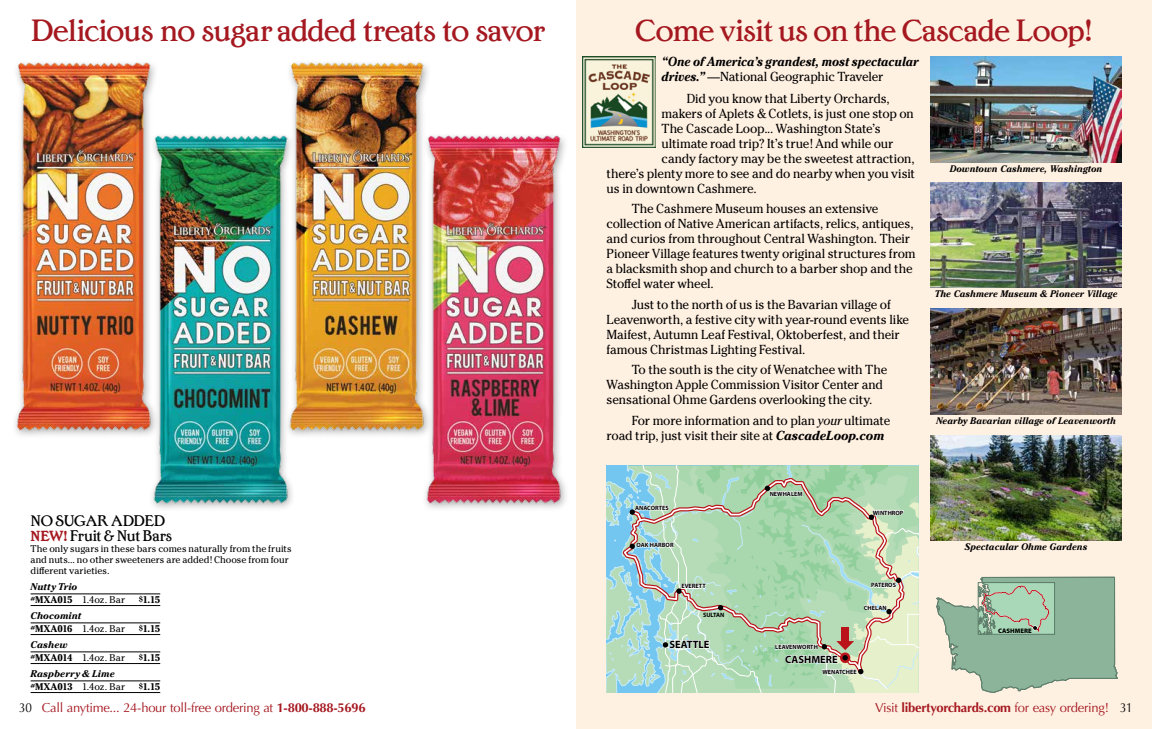
<style>
.page{position:relative;width:1152px;height:729px;background:#fff}
.page>*{position:absolute;margin:0;border:0;box-sizing:border-box;transform-origin:0 0}
.t1{font:32px "Edwardian Medium Plain";letter-spacing:-.02em;color:#a51820}
.t2{font:16px/15px "Edwardian Medium Plain";letter-spacing:-.025em;color:#000}
.t3{font:13px/15px "Cheltenham ITC Pro";letter-spacing:-.015em;color:#000}
.t4{font:13px "Optima";letter-spacing:-.02em;color:#a51820}
.t5{font:italic 700 13px/14.5px "Cheltenham ITC Pro";letter-spacing:-.015em;color:#000;scale:.92 1}
.t6{font:700 10.7px "Myriad Pro";color:#000}
.t7{font:9.7px/11px "Cheltenham ITC Pro";color:#000}
.t8{font:italic 700 9.7px/13px "Cheltenham ITC Pro";letter-spacing:.005em;color:#000}
.t9{font:700 9.7px "Cheltenham ITC Pro";letter-spacing:-.04em;color:#000}
.t10{font:italic 700 9.5px "Cheltenham ITC Pro";color:#000}
.t11{font:900 6.5px "Myriad Pro";color:#000}
.t12{font:700 6.2px "Myriad Pro";color:#000}
.s1{font-weight:400;font-style:normal}
.s2{font-style:italic}
.s3{font-weight:700;font-style:italic}
.s4{font-family:"Edwardian";font-weight:500;font-size:15.2px;color:#a51820}
.s5{font-style:normal;font-size:8px}
.s6{font-style:normal}
.s7{font-size:8px}
.s8{font-weight:700;font-size:8px}
.s9{font-weight:700}
.s10{color:#000}
</style>
<div class="page">
<div style="left:576px;top:0;width:576px;height:729px;background:#fff1e2"></div>
<hr style="left:31px;top:594px;width:129px;height:1px;background:#000">
<hr style="left:31px;top:605px;width:129px;height:1px;background:#000">
<hr style="left:31px;top:623px;width:129px;height:1px;background:#000">
<hr style="left:31px;top:634px;width:129px;height:1px;background:#000">
<hr style="left:31px;top:652px;width:129px;height:1px;background:#000">
<hr style="left:31px;top:663px;width:129px;height:1px;background:#000">
<hr style="left:31px;top:681px;width:129px;height:1px;background:#000">
<hr style="left:31px;top:692px;width:129px;height:1px;background:#000">
<img style="left:289px;top:62px;width:139px;height:374px">
<img style="left:152px;top:127px;width:149px;height:382px">
<img style="left:15px;top:62px;width:150px;height:381px">
<img style="left:416px;top:127px;width:150px;height:382px">
<img style="left:931px;top:57px;width:190px;height:105px">
<svg style="left:607px;top:466px;width:312px;height:227px;background:#b2d5b9"></svg>
<div style="left:842px;top:627px;width:7px;height:16px;background:#ba141a"></div>
<img style="left:582px;top:57px;width:73px;height:91px">
<svg style="left:936px;top:577px;width:182px;height:116px"></svg>
<div style="left:978px;top:582px;width:77px;height:53px;border:1px solid #60806e"></div>
<img style="left:931px;top:309px;width:190px;height:105px">
<img style="left:931px;top:435px;width:190px;height:106px">
<img style="left:931px;top:182px;width:190px;height:106px">
<h1 class="t1" style="left:31px;top:12px;width:516px">Delicious no sugar added treats to savor</h1>
<h1 class="t1" style="left:635px;top:12px;width:459px">Come visit us on the Cascade Loop!</h1>
<p class="t5" style="left:662px;top:54px;width:281px">“One of America’s grandest, most spectacular drives.” <span class="s1">—National Geographic Traveler</span></p>
<p class="t3" style="left:687px;top:91px;width:205px">Did you know that Liberty Orchards,</p>
<p class="t3" style="left:662px;top:106px;width:254px">makers of Aplets &amp; Cotlets, is just one stop on</p>
<p class="t3" style="left:662px;top:121px;width:221px">The Cascade Loop... Washington State’s</p>
<p class="t3" style="left:662px;top:136px;width:233px">ultimate road trip? It’s true! And while our</p>
<p class="t3" style="left:662px;top:151px;width:255px">candy factory may be the sweetest attraction,</p>
<p class="t3" style="left:607px;top:166px;width:310px">there’s plenty more to see and do nearby when you visit</p>
<p class="t3" style="left:607px;top:181px;width:152px">us in downtown Cashmere.</p>
<p class="t3" style="left:607px;top:201px;width:311px;text-indent:25px">The Cashmere Museum houses an extensive collection of Native American artifacts, relics, antiques, and curios from throughout Central Washington. Their Pioneer Village features twenty original structures from a blacksmith shop and church to a barber shop and the Stoffel water wheel.</p>
<p class="t3" style="left:607px;top:297px;width:304px;text-indent:25px">Just to the north of us is the Bavarian village of Leavenworth, a festive city with year-round events like Maifest, Autumn Leaf Festival, Oktoberfest, and their famous Christmas Lighting Festival.</p>
<p class="t3" style="left:607px;top:362px;width:282px;text-indent:25px">To the south is the city of Wenatchee with The<br>Washington Apple Commission Visitor Center and sensational Ohme Gardens overlooking the city.</p>
<p class="t3" style="left:607px;top:412px;width:285px;text-indent:25px">For more information and to plan <span class="s2">your</span> ultimate road trip, just visit their site at <span class="s3">CascadeLoop.com</span></p>
<p class="t10" style="left:950px;top:163px;width:154px">Downtown Cashmere, Washington</p>
<p class="t10" style="left:935px;top:288px;width:184px">The Cashmere Museum &amp; Pioneer Village</p>
<p class="t10" style="left:936px;top:414px;width:181px">Nearby Bavarian village of Leavenworth</p>
<p class="t12" style="left:770px;top:490px;width:34px">NEWHALEM</p>
<p class="t2" style="left:31px;top:513px;width:143px">NO SUGAR ADDED<br><span class="s4">NEW!</span> Fruit &amp; Nut Bars</p>
<p class="t7" style="left:31px;top:543px;width:263px">The only sugars in these bars comes naturally from the fruits and nuts... no other sweeteners are added! Choose from four different varieties.</p>
<p class="t8" style="left:31px;top:580px;width:96px">Nutty Trio<br><span class="s5">#</span><span class="s6">MXA015</span> <span class="s1">1.4oz. Bar</span></p>
<p class="t9" style="left:139px;top:594px;width:23px"><span class="s7">$</span>1.15</p>
<p class="t12" style="left:635px;top:504px;width:35px">ANACORTES</p>
<p class="t12" style="left:637px;top:541px;width:39px">OAK HARBOR</p>
<p class="t12" style="left:873px;top:508px;width:32px">WINTHROP</p>
<p class="t12" style="left:681px;top:582px;width:26px">EVERETT</p>
<p class="t12" style="left:871px;top:581px;width:26px">PATEROS</p>
<p class="t10" style="left:965px;top:541px;width:124px">Spectacular Ohme Gardens</p>
<p class="t12" style="left:864px;top:603px;width:24px">CHELAN</p>
<p class="t8" style="left:31px;top:609px;width:96px">Chocomint <span class="s5">#</span><span class="s6">MXA016</span> <span class="s1">1.4oz. Bar</span></p>
<p class="t7" style="left:31px;top:638px;width:96px;line-height:13px"><span class="s3">Cashew<br></span><span class="s8">#</span><span class="s9">MXA014</span> 1.4oz. Bar</p>
<p class="t9" style="left:139px;top:623px;width:23px"><span class="s7">$</span>1.15</p>
<p class="t9" style="left:139px;top:652px;width:23px"><span class="s7">$</span>1.15</p>
<p class="t12" style="left:703px;top:611px;width:23px">SULTAN</p>
<p class="t6" style="left:670px;top:637px;width:42px">SEATTLE</p>
<p class="t12" style="left:775px;top:643px;width:44px">LEAVENWORTH</p>
<p class="t6" style="left:785px;top:652px;width:54px">CASHMERE</p>
<p class="t11" style="left:998px;top:626px;width:35px">CASHMERE</p>
<p class="t8" style="left:31px;top:667px;width:96px">Raspberry &amp; Lime <span class="s5">#</span><span class="s6">MXA013</span> <span class="s1">1.4oz. Bar</span></p>
<p class="t9" style="left:139px;top:681px;width:23px"><span class="s7">$</span>1.15</p>
<p class="t12" style="left:823px;top:668px;width:36px">WENATCHEE</p>
<p class="t4" style="left:19px;top:700px;width:348px"><span class="s10">30</span> Call anytime... 24-hour toll-free ordering at <span class="s9">1-800-888-5696</span></p>
<p class="t4" style="left:875px;top:700px;width:259px">Visit <span class="s9">libertyorchards.com</span> for easy ordering! <span class="s10">31</span></p>
</div>
